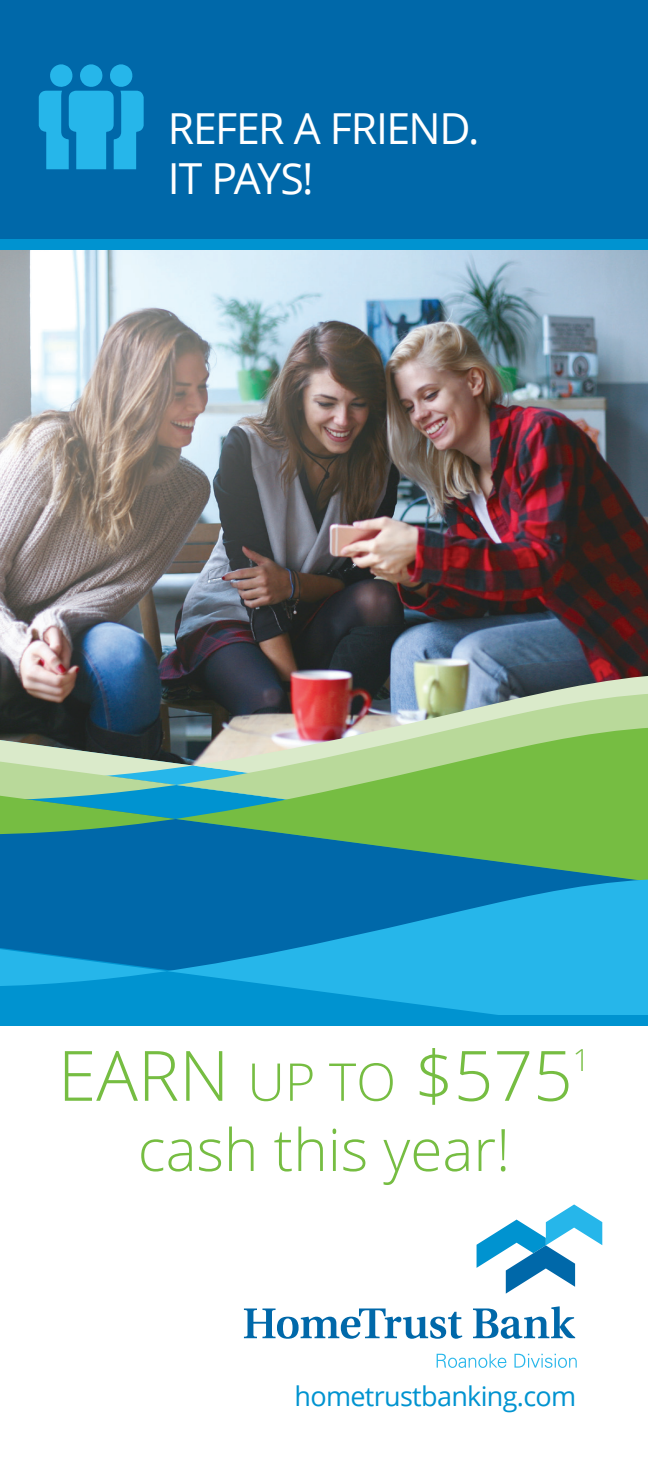
<style>
.page{position:relative;width:648px;height:1458px;background:#fff}
.page>*{position:absolute;margin:0;border:0;box-sizing:border-box;transform-origin:0 0}
.t1{font:300 69.52px "Open Sans";color:#76bd42}
.t2{font:300 58.5px "Open Sans";color:#76bd42}
.t3{font:42.75px/49.5px "Open Sans";letter-spacing:-.035em;color:#fff}
.t4{font:300 30.38px "Open Sans";color:#76bd42}
.t5{font:27px "Open Sans";letter-spacing:-.025em;color:#0093d0}
.s1{font-size:52.2px}
</style>
<div class="page">
<img style="left:0;top:250px;width:648px;height:406px">
<div style="left:0;top:0;width:648px;height:239px;background:#0068a9"></div>
<img style="left:0;top:656px;width:648px;height:19px">
<img style="left:0;top:675px;width:648px;height:34px">
<svg style="left:0;top:709px;width:648px;height:152px;background:#71a877"></svg>
<svg style="left:0;top:861px;width:648px;height:154px;background:#108dc6"></svg>
<svg style="left:477px;top:1204px;width:125px;height:90px"></svg>
<svg style="left:473px;top:1306px;width:102px;height:33px"></svg>
<svg style="left:244px;top:1309px;width:218px;height:30px"></svg>
<svg style="left:437px;top:1354px;width:69px;height:14px"></svg>
<svg style="left:514px;top:1354px;width:63px;height:14px"></svg>
<div style="left:0;top:239px;width:648px;height:11px;background:#0093d0"></div>
<div style="left:0;top:1015px;width:648px;height:11px;background:#0093d0"></div>
<svg style="left:39px;top:64px;width:105px;height:105px"></svg>
<h3 class="t3" style="left:168px;top:103px;width:313px">REFER A FRIEND.<br>IT PAYS!</h3>
<h1 class="t1" style="left:58px;top:1028px;width:516px">EARN <span class="s1">UP TO</span> $575</h1>
<p class="t4" style="left:573px;top:1040px;width:19px">1</p>
<h2 class="t2" style="left:138px;top:1110px;width:374px">cash this year!</h2>
<p class="t5" style="left:295px;top:1377px;width:283px">hometrustbanking.com</p>
</div>
